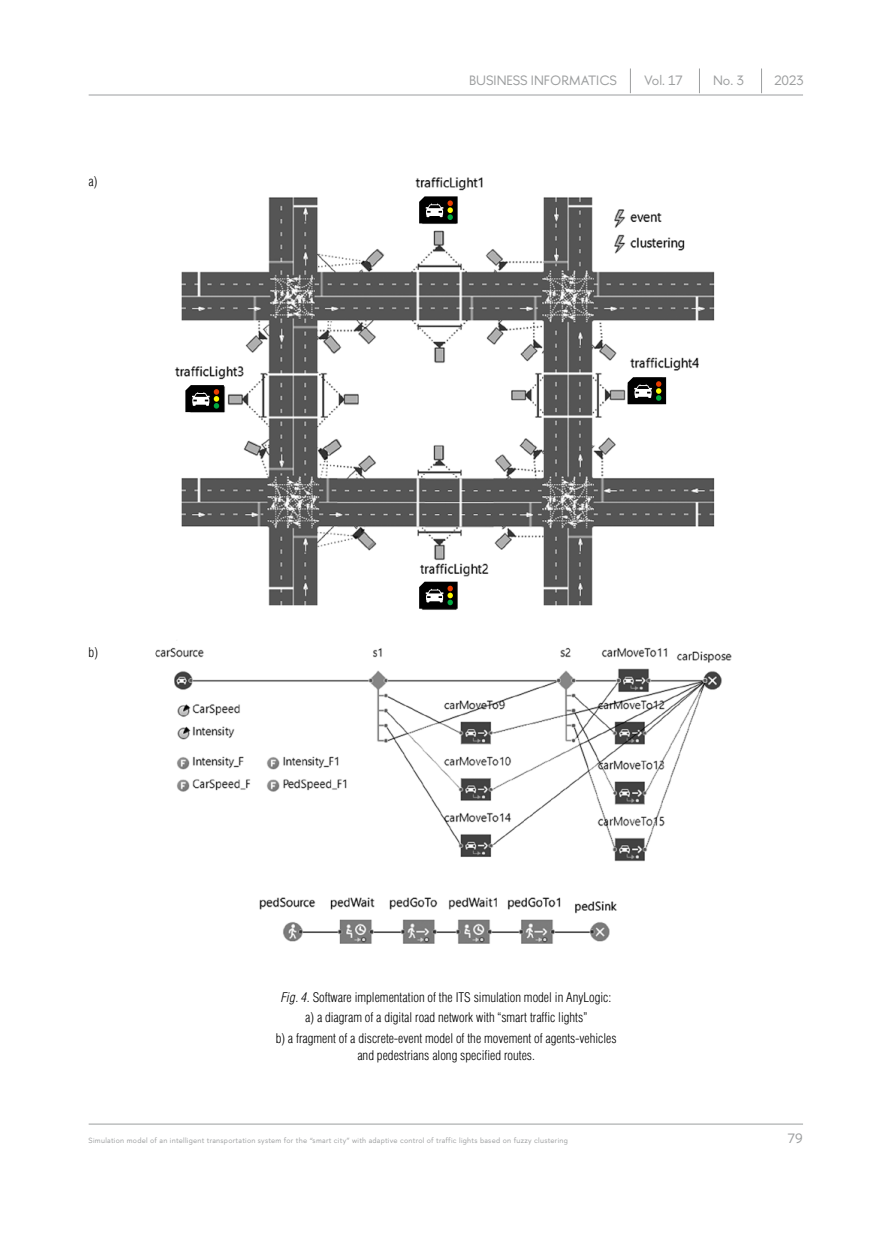
<style>
.page{position:relative;width:893px;height:1234px;background:#fff}
.page>*{position:absolute;margin:0;border:0;box-sizing:border-box;transform-origin:0 0}
.t1{font:300 13.5px/20.7px "Helios Cond";color:#000;text-align:center}
.t2{font:13.5px "HSE Sans";color:#9c9e9f}
.t3{font:7.5px "HSE Sans";letter-spacing:.04em;color:#9c9e9f}
.s1{font-style:italic}
</style>
<div class="page">
<hr style="left:89px;top:95px;width:714px;height:1px;background:#9c9e9f">
<hr style="left:89px;top:1123px;width:714px;height:1px;background:#9c9e9f">
<svg style="left:630px;top:68px;width:1px;height:25px"></svg>
<svg style="left:699px;top:68px;width:1px;height:25px"></svg>
<svg style="left:761px;top:68px;width:1px;height:25px"></svg>
<img style="left:155px;top:177px;width:577px;height:767px">
<svg style="left:419px;top:196px;width:39px;height:27px"></svg>
<svg style="left:185px;top:385px;width:39px;height:27px"></svg>
<svg style="left:628px;top:377px;width:38px;height:27px"></svg>
<svg style="left:419px;top:581px;width:39px;height:27px"></svg>
<p class="t1" style="left:89px;top:170px;width:10px">а)</p>
<p class="t2" style="left:469px;top:72px;width:149px">BUSINESS INFORMATICS</p>
<p class="t2" style="left:644px;top:72px;width:40px">Vol. 17</p>
<p class="t2" style="left:713px;top:72px;width:32px">No. 3</p>
<p class="t2" style="left:774px;top:72px;width:31px">2023</p>
<p class="t1" style="left:89px;top:642px;width:11px">b)</p>
<p class="t1" style="left:276px;top:986px;width:342px"><span class="s1">Fig. 4.</span> Software implementation of the ITS simulation model in AnyLogic: a) a diagram of a digital road network with “smart traffic lights”<br>b) a fragment of a discrete-event model of the movement of agents-vehicles</p>
<p class="t1" style="left:357px;top:1044px;width:179px">and pedestrians along specified routes.</p>
<p class="t3" style="left:89px;top:1135px;width:481px">Simulation model of an intelligent transportation system for the “smart city” with adaptive control of traffic lights based on fuzzy clustering</p>
<p class="t2" style="left:788px;top:1129px;width:16px">79</p>
</div>
